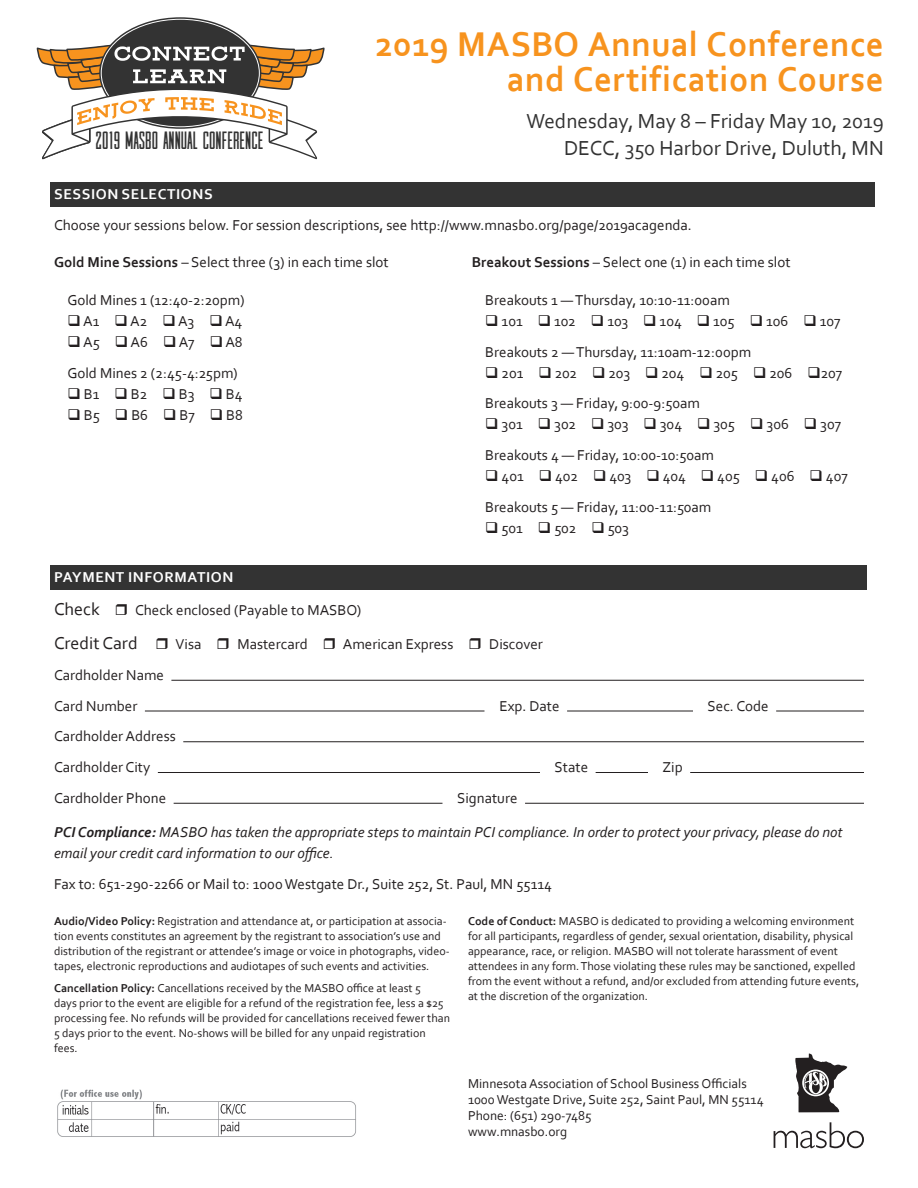
<style>
.page{position:relative;width:918px;height:1188px;background:#fff}
.page>*{position:absolute;margin:0;border:0;box-sizing:border-box;transform-origin:0 0}
.t1{font:700 36px/34.8px "Corbel";letter-spacing:.015em;color:#f7931e;text-align:right}
.t2{font:condensed 24.9px "Cast Iron";color:#333}
.t3{font:21.3px "Corbel";color:#333}
.Basic_Style{font:18px "Corbel";color:#231f20}
.Form_Fields{font:15px "Corbel";color:#231f20}
.b_g_sets{font:15px "Corbel";color:#231f20}
.Basic_Style-2{font:italic 15px/21px "Corbel";color:#231f20}
.Basic_Style-3{font:15px "Corbel";color:#231f20}
.Form_Fields-2{font:15px "Corbel";letter-spacing:-.02em;color:#231f20}
.Section_Head{font:700 15px "Corbel";letter-spacing:.04em;color:#fff}
.Basic_Style-4{font:13.5px "Corbel";color:#231f20}
.Basic_Style-5{font:12px/15px "Corbel";color:#231f20}
.s1{font-weight:700}
</style>
<div class="page">
<svg style="left:37px;top:17px;width:288px;height:142px"></svg>
<img style="left:57px;top:1089px;width:299px;height:48px">
<div style="left:50px;top:565px;width:817px;height:24px;background:#333"></div>
<hr style="left:171px;top:680px;width:693px;height:1px;background:#231f20">
<hr style="left:145px;top:711px;width:340px;height:1px;background:#231f20">
<hr style="left:567px;top:711px;width:126px;height:1px;background:#231f20">
<hr style="left:776px;top:711px;width:88px;height:1px;background:#231f20">
<hr style="left:183px;top:742px;width:681px;height:1px;background:#231f20">
<hr style="left:158px;top:772px;width:382px;height:1px;background:#231f20">
<hr style="left:596px;top:772px;width:52px;height:1px;background:#231f20">
<hr style="left:690px;top:772px;width:174px;height:1px;background:#231f20">
<hr style="left:174px;top:803px;width:268px;height:1px;background:#231f20">
<hr style="left:525px;top:803px;width:339px;height:1px;background:#231f20">
<div style="left:50px;top:182px;width:824px;height:25px;background:#333"></div>
<svg style="left:774px;top:1122px;width:90px;height:26px"></svg>
<svg style="left:795px;top:1054px;width:52px;height:59px"></svg>
<h2 class="t2" style="left:96px;top:125px;width:169px">2019 MASBO ANNUAL CONFERENCE</h2>
<h1 class="t1" style="left:375px;top:26px;width:510px">2019 MASBO Annual Conference and Certification Course</h1>
<h3 class="t3" style="left:526px;top:108px;width:359px">Wednesday, May 8 – Friday May 10, 2019</h3>
<h3 class="t3" style="left:564px;top:135px;width:321px">DECC, 350 Harbor Drive, Duluth, MN</h3>
<p class="Section_Head" style="left:54px;top:185px;width:160px">SESSION SELECTIONS</p>
<p class="Form_Fields" style="left:54px;top:215px;width:639px">Choose your sessions below. For session descriptions, see http://www.mnasbo.org/page/2019acagenda.</p>
<p class="Form_Fields" style="left:54px;top:253px;width:336px"><span class="s1">Gold Mine Sessions</span> – Select three (3) in each time slot</p>
<p class="b_g_sets" style="left:68px;top:290px;width:179px">Gold Mines 1 (12:40-2:20pm)</p>
<p class="Form_Fields" style="left:68px;top:311px;width:176px">❑ A1 ❑ A2 ❑ A3 ❑ A4</p>
<p class="Form_Fields" style="left:68px;top:332px;width:177px">❑ A5 ❑ A6 ❑ A7 ❑ A8</p>
<p class="b_g_sets" style="left:68px;top:363px;width:172px">Gold Mines 2 (2:45-4:25pm)</p>
<p class="Form_Fields" style="left:68px;top:384px;width:177px">❑ B1 ❑ B2 ❑ B3 ❑ B4</p>
<p class="Form_Fields" style="left:68px;top:405px;width:177px">❑ B5 ❑ B6 ❑ B7 ❑ B8</p>
<p class="Form_Fields" style="left:472px;top:253px;width:320px"><span class="s1">Breakout Sessions</span> – Select one (1) in each time slot</p>
<p class="b_g_sets" style="left:485px;top:290px;width:246px">Breakouts 1 — Thursday, 10:10-11:00am</p>
<p class="Form_Fields" style="left:485px;top:311px;width:357px">❑ 101 ❑ 102 ❑ 103 ❑ 104 ❑ 105 ❑ 106 ❑ 107</p>
<p class="b_g_sets" style="left:485px;top:342px;width:267px">Breakouts 2 — Thursday, 11:10am-12:00pm</p>
<p class="Form_Fields-2" style="left:485px;top:363px;width:358px">❑ 201 ❑ 202 ❑ 203 ❑ 204 ❑ 205 ❑ 206 ❑207</p>
<p class="b_g_sets" style="left:485px;top:394px;width:216px">Breakouts 3 — Friday, 9:00-9:50am</p>
<p class="Form_Fields" style="left:485px;top:415px;width:357px">❑ 301 ❑ 302 ❑ 303 ❑ 304 ❑ 305 ❑ 306 ❑ 307</p>
<p class="b_g_sets" style="left:485px;top:446px;width:230px">Breakouts 4 — Friday, 10:00-10:50am</p>
<p class="Form_Fields" style="left:485px;top:467px;width:364px">❑ 401 ❑ 402 ❑ 403 ❑ 404 ❑ 405 ❑ 406 ❑ 407</p>
<p class="b_g_sets" style="left:485px;top:497px;width:228px">Breakouts 5 — Friday, 11:00-11:50am</p>
<p class="Form_Fields-2" style="left:485px;top:518px;width:145px">❑ 501 ❑ 502 ❑ 503</p>
<p class="Section_Head" style="left:54px;top:567px;width:181px">PAYMENT INFORMATION</p>
<p class="Basic_Style" style="left:54px;top:598px;width:47px">Check</p>
<p class="Basic_Style-3" style="left:135px;top:601px;width:228px">Check enclosed (Payable to MASBO)</p>
<p class="Basic_Style" style="left:54px;top:632px;width:85px">Credit Card</p>
<p class="Basic_Style-3" style="left:176px;top:635px;width:27px">Visa</p>
<p class="Basic_Style-3" style="left:237px;top:635px;width:72px">Mastercard</p>
<p class="Basic_Style-3" style="left:343px;top:635px;width:112px">American Express</p>
<p class="Basic_Style-3" style="left:489px;top:635px;width:55px">Discover</p>
<p class="Form_Fields" style="left:54px;top:666px;width:111px">Cardholder Name</p>
<p class="Form_Fields" style="left:54px;top:696px;width:85px">Card Number</p>
<p class="Form_Fields" style="left:500px;top:696px;width:62px">Exp. Date</p>
<p class="Form_Fields" style="left:708px;top:696px;width:63px">Sec. Code</p>
<p class="Form_Fields" style="left:54px;top:727px;width:123px">Cardholder Address</p>
<p class="Form_Fields" style="left:54px;top:758px;width:98px">Cardholder City</p>
<p class="Form_Fields" style="left:555px;top:758px;width:35px">State</p>
<p class="Form_Fields" style="left:662px;top:758px;width:22px">Zip</p>
<p class="Form_Fields" style="left:54px;top:789px;width:114px">Cardholder Phone</p>
<p class="Form_Fields" style="left:457px;top:789px;width:62px">Signature</p>
<p class="Basic_Style-2" style="left:54px;top:822px;width:790px"><span class="s1">PCI Compliance:</span> MASBO has taken the appropriate steps to maintain PCI compliance. In order to protect your privacy, please do not email your credit card information to our office.</p>
<p class="Basic_Style-3" style="left:54px;top:875px;width:499px">Fax to: 651-290-2266 or Mail to: 1000 Westgate Dr., Suite 252, St. Paul, MN 55114</p>
<p class="Basic_Style-5" style="left:54px;top:914px;width:397px"><span class="s1">Audio/Video Policy:</span> Registration and attendance at, or participation at associa&shy;tion events constitutes an agreement by the registrant to association’s use and distribution of the registrant or attendee’s image or voice in photographs, video&shy;tapes, electronic reproductions and audiotapes of such events and activities.</p>
<p class="Basic_Style-5" style="left:54px;top:980px;width:398px"><span class="s1">Cancellation Policy:</span> Cancellations received by the MASBO office at least 5<br>days prior to the event are eligible for a refund of the registration fee, less a $25 processing fee. No refunds will be provided for cancellations received fewer than 5 days prior to the event. No-shows will be billed for any unpaid registration fees.</p>
<p class="Basic_Style-5" style="left:468px;top:914px;width:393px"><span class="s1">Code of Conduct:</span> MASBO is dedicated to providing a welcoming environment for all participants, regardless of gender, sexual orientation, disability, physical appearance, race, or religion. MASBO will not tolerate harassment of event attendees in any form. Those violating these rules may be sanctioned, expelled from the event without a refund, and/or excluded from attending future events, at the discretion of the organization.</p>
<p class="Basic_Style-4" style="left:468px;top:1075px;width:280px">Minnesota Association of School Business Officials</p>
<p class="Basic_Style-4" style="left:468px;top:1091px;width:297px">1000 Westgate Drive, Suite 252, Saint Paul, MN 55114</p>
<p class="Basic_Style-4" style="left:468px;top:1107px;width:125px">Phone: (651) 290-7485</p>
<p class="Basic_Style-4" style="left:468px;top:1123px;width:101px">www.mnasbo.org</p>
</div>
